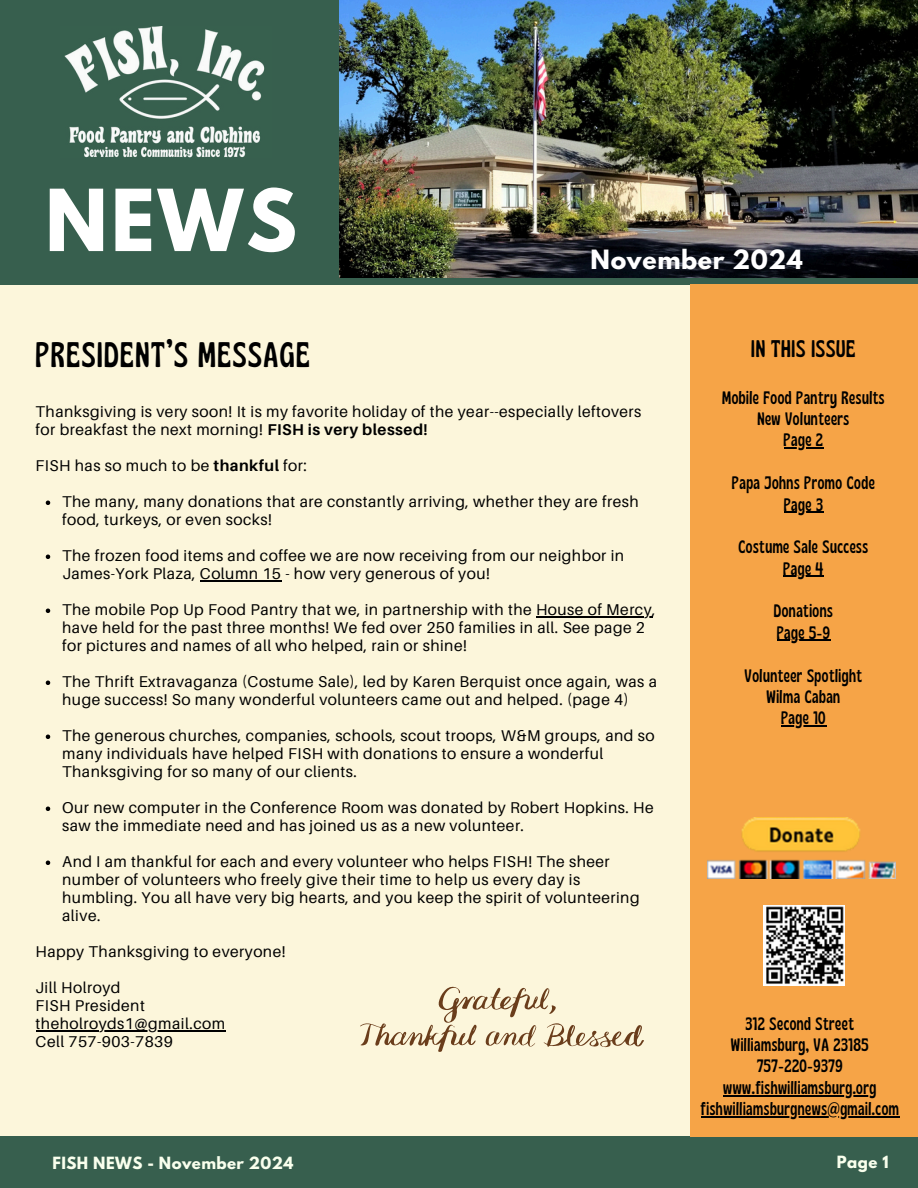
<style>
.page{position:relative;width:918px;height:1188px;background:#fcf6db}
.page>*{position:absolute;margin:0;border:0;box-sizing:border-box;transform-origin:0 0}
.t1{font:700 75.6px "League Spartan";color:#fff}
.t2{font:condensed 35.4px "Gliker";letter-spacing:.045em;color:#000}
.t3{font:condensed 24px "Gliker";letter-spacing:.03em;color:#000}
.t4{font:700 23.55px "League Spartan";letter-spacing:.03em;color:#fff}
.t5{font:condensed 18px/21.3px "Gliker";letter-spacing:.03em;color:#000;text-align:center}
.t6{font:15.6px/18px "Aileron";letter-spacing:.03em;color:#000}
.t7{font:700 15px "League Spartan";letter-spacing:.03em;color:#f9ffed}
.s1{font-weight:700}
</style>
<div class="page">
<div style="left:0;top:1137px;width:918px;height:51px;background:#375f4e"></div>
<div style="left:0;top:0;width:918px;height:285px;background:#375f4e"></div>
<div style="left:690px;top:284px;width:228px;height:853px;background:#f6a447"></div>
<img style="left:708px;top:818px;width:188px;height:60px">
<img style="left:763px;top:906px;width:81px;height:79px">
<img style="left:64px;top:27px;width:201px;height:130px">
<img style="left:340px;top:0;width:578px;height:278px">
<svg style="left:46px;top:501px;width:4px;height:4px"></svg>
<svg style="left:46px;top:555px;width:4px;height:4px"></svg>
<hr style="left:200px;top:580px;width:82px;height:2px;background:#000">
<svg style="left:46px;top:609px;width:4px;height:4px"></svg>
<hr style="left:536px;top:616px;width:116px;height:2px;background:#000">
<svg style="left:46px;top:681px;width:4px;height:4px"></svg>
<svg style="left:46px;top:735px;width:4px;height:4px"></svg>
<svg style="left:46px;top:807px;width:4px;height:4px"></svg>
<svg style="left:46px;top:861px;width:4px;height:4px"></svg>
<hr style="left:36px;top:1030px;width:190px;height:2px;background:#000">
<svg style="left:360px;top:986px;width:284px;height:66px"></svg>
<hr style="left:723px;top:1095px;width:154px;height:1px;background:#000">
<hr style="left:701px;top:1116px;width:198px;height:1px;background:#000">
<hr style="left:784px;top:448px;width:40px;height:1px;background:#000">
<hr style="left:784px;top:512px;width:40px;height:1px;background:#000">
<hr style="left:783px;top:576px;width:41px;height:1px;background:#000">
<hr style="left:777px;top:640px;width:53px;height:1px;background:#000">
<hr style="left:781px;top:725px;width:45px;height:2px;background:#000">
<h3 class="t1" style="left:45px;top:183px;width:253px">NEWS</h3>
<h1 class="t4" style="left:591px;top:248px;width:214px">November 2024</h1>
<p class="t2" style="left:36px;top:333px;width:276px">PRESIDENT’S MESSAGE</p>
<h5 class="t6" style="left:36px;top:403px;width:607px">Thanksgiving is very soon! It is my favorite holiday of the year--especially leftovers</h5>
<h5 class="t6" style="left:36px;top:421px;width:394px">for breakfast the next morning! <span class="s1">FISH is very blessed!</span></h5>
<h5 class="t6" style="left:36px;top:457px;width:273px">FISH has so much to be <span class="s1">thankful</span> for:</h5>
<h5 class="t6" style="left:62px;top:493px;width:578px">The many, many donations that are constantly arriving, whether they are fresh food, turkeys, or even socks!</h5>
<h5 class="t6" style="left:62px;top:547px;width:564px">The frozen food items and coffee we are now receiving from our neighbor in</h5>
<p class="t6" style="left:63px;top:565px;width:429px">James-York Plaza, Column 15 - how very generous of you!</p>
<h2 class="t6" style="left:62px;top:601px;width:595px">The mobile Pop Up Food Pantry that we, in partnership with the House of Mercy,</h2>
<p class="t6" style="left:62px;top:619px;width:584px">have held for the past three months! We fed over 250 families in all. See page 2 for pictures and names of all who helped, rain or shine!</p>
<p class="t6" style="left:62px;top:673px;width:596px">The Thrift Extravaganza (Costume Sale), led by Karen Berquist once again, was a</p>
<p class="t6" style="left:62px;top:691px;width:568px">huge success! So many wonderful volunteers came out and helped. (page 4)</p>
<p class="t6" style="left:62px;top:727px;width:594px">The generous churches, companies, schools, scout troops, W&amp;M groups, and so</p>
<p class="t6" style="left:62px;top:745px;width:543px">many individuals have helped FISH with donations to ensure a wonderful<br>Thanksgiving for so many of our clients.</p>
<p class="t6" style="left:62px;top:799px;width:593px">Our new computer in the Conference Room was donated by Robert Hopkins. He</p>
<p class="t6" style="left:62px;top:817px;width:463px">saw the immediate need and has joined us as a new volunteer.</p>
<p class="t6" style="left:62px;top:853px;width:549px">And I am thankful for each and every volunteer who helps FISH! The sheer</p>
<p class="t6" style="left:62px;top:871px;width:579px">number of volunteers who freely give their time to help us every day is humbling. You all have very big hearts, and you keep the spirit of volunteering alive.</p>
<p class="t6" style="left:36px;top:943px;width:251px">Happy Thanksgiving to everyone!</p>
<p class="t6" style="left:36px;top:979px;width:86px">Jill Holroyd</p>
<p class="t6" style="left:36px;top:997px;width:111px">FISH President</p>
<p class="t6" style="left:36px;top:1015px;width:191px">theholroyds1@gmail.com</p>
<p class="t6" style="left:36px;top:1033px;width:139px">Cell 757-903-7839</p>
<p class="t3" style="left:751px;top:334px;width:106px">IN THIS ISSUE</p>
<p class="t5" style="left:722px;top:386px;width:164px">Mobile Food Pantry Results<br>New Volunteers</p>
<p class="t5" style="left:784px;top:429px;width:41px">Page 2</p>
<p class="t5" style="left:732px;top:472px;width:144px">Papa Johns Promo Code</p>
<h5 class="t5" style="left:784px;top:493px;width:41px">Page 3</h5>
<h5 class="t5" style="left:739px;top:536px;width:131px">Costume Sale Success</h5>
<h6 class="t5" style="left:783px;top:557px;width:42px">Page 4</h6>
<h6 class="t5" style="left:774px;top:600px;width:61px">Donations</h6>
<h6 class="t5" style="left:777px;top:622px;width:55px">Page 5-9</h6>
<h6 class="t5" style="left:745px;top:664px;width:119px">Volunteer Spotlight<br>Wilma Caban<br>Page 10</h6>
<p class="t5" style="left:731px;top:1012px;width:139px">312 Second Street<br>Williamsburg, VA 23185<br>757-220-9379</p>
<p class="t5" style="left:723px;top:1077px;width:155px">www.fishwilliamsburg.org</p>
<p class="t5" style="left:701px;top:1098px;width:200px">fishwilliamsburgnews@gmail.com</p>
<p class="t7" style="left:53px;top:1155px;width:243px">FISH NEWS - November 2024</p>
<p class="t7" style="left:837px;top:1155px;width:53px">Page 1</p>
</div>
